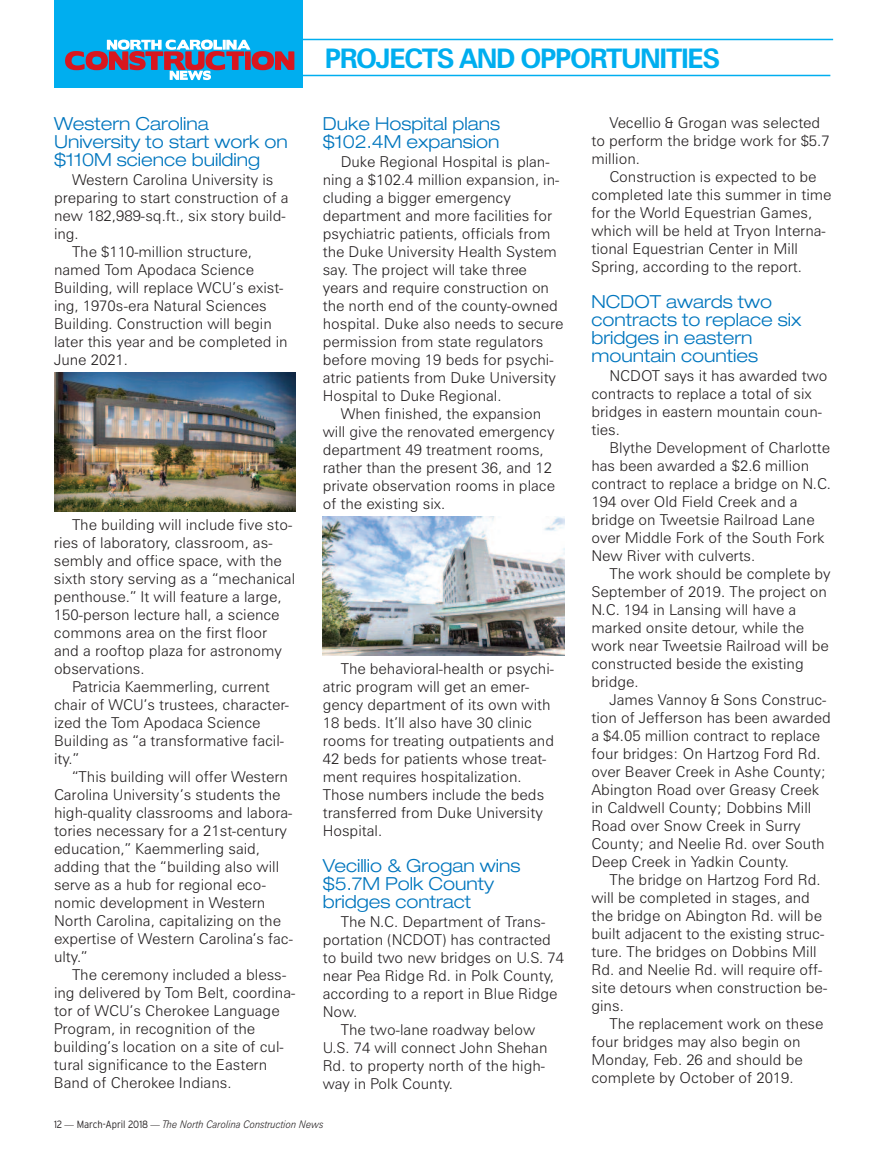
<style>
.page{position:relative;width:891px;height:1161px;background:#fff}
.page>*{position:absolute;margin:0;border:0;box-sizing:border-box;transform-origin:0 0}
.t1{font:700 27px "Zurich BT";letter-spacing:-.05em;color:#00aeef}
.t2{font:300 expanded 18px/18px "Helvetica Neue";color:#0076be}
.t3{font:300 15px/18px "Zurich BT";color:#231f20}
.t4{font:italic 300 10.5px "Zurich BT";color:#231f20;scale:.9 1}
.s1{font-family:"Interstate";font-style:normal}
</style>
<div class="page">
<img style="left:54px;top:372px;width:242px;height:140px">
<img style="left:323px;top:516px;width:241px;height:140px">
<div style="left:54px;top:0;width:249px;height:87px;background:#00aeef"></div>
<svg style="left:65px;top:40px;width:229px;height:40px"></svg>
<hr style="left:300px;top:75px;width:530px;height:1px;background:#00aeef">
<hr style="left:300px;top:39px;width:533px;height:1px;background:#00aeef">
<p class="t2" style="left:54px;top:116px;width:235px">Western Carolina<br>University to start work on $110M science building</p>
<p class="t3" style="left:72px;top:172px;width:203px">Western Carolina University is</p>
<p class="t3" style="left:54px;top:190px;width:236px">preparing to start construction of a</p>
<p class="t3" style="left:54px;top:208px;width:233px">new 182,989-sq.ft., six story build-</p>
<p class="t3" style="left:54px;top:226px;width:26px">ing.</p>
<p class="t3" style="left:72px;top:244px;width:181px">The $110-million structure,</p>
<p class="t3" style="left:54px;top:262px;width:202px">named Tom Apodaca Science</p>
<p class="t3" style="left:54px;top:280px;width:231px">Building, will replace WCU’s exist-</p>
<p class="t3" style="left:54px;top:298px;width:214px">ing, 1970s-era Natural Sciences</p>
<p class="t3" style="left:54px;top:316px;width:219px">Building. Construction will begin</p>
<p class="t3" style="left:54px;top:334px;width:235px">later this year and be completed in</p>
<p class="t3" style="left:54px;top:352px;width:76px">June 2021.</p>
<p class="t3" style="left:72px;top:517px;width:222px">The building will include five sto-</p>
<p class="t3" style="left:54px;top:535px;width:220px">ries of laboratory, classroom, as-</p>
<p class="t3" style="left:54px;top:553px;width:229px">sembly and office space, with the</p>
<p class="t3" style="left:54px;top:571px;width:243px">sixth story serving as a “mechanical</p>
<p class="t3" style="left:54px;top:589px;width:229px">penthouse.” It will feature a large,</p>
<p class="t3" style="left:54px;top:607px;width:227px">150-person lecture hall, a science</p>
<p class="t3" style="left:54px;top:625px;width:215px">commons area on the first floor</p>
<p class="t3" style="left:54px;top:643px;width:230px">and a rooftop plaza for astronomy</p>
<p class="t3" style="left:54px;top:661px;width:92px">observations.</p>
<p class="t3" style="left:72px;top:679px;width:199px">Patricia Kaemmerling, current</p>
<p class="t3" style="left:54px;top:697px;width:237px">chair of WCU’s trustees, character-</p>
<p class="t3" style="left:54px;top:715px;width:208px">ized the Tom Apodaca Science</p>
<p class="t3" style="left:54px;top:733px;width:232px">Building as “a transformative facil-</p>
<p class="t3" style="left:54px;top:751px;width:27px">ity.”</p>
<p class="t3" style="left:72px;top:769px;width:217px">“This building will offer Western</p>
<p class="t3" style="left:54px;top:787px;width:228px">Carolina University’s students the</p>
<p class="t3" style="left:54px;top:805px;width:240px">high-quality classrooms and labora-</p>
<p class="t3" style="left:54px;top:823px;width:234px">tories necessary for a 21st-century</p>
<p class="t3" style="left:54px;top:841px;width:208px">education,” Kaemmerling said,</p>
<p class="t3" style="left:54px;top:859px;width:227px">adding that the “building also will</p>
<p class="t3" style="left:54px;top:877px;width:213px">serve as a hub for regional eco-</p>
<p class="t3" style="left:54px;top:895px;width:213px">nomic development in Western</p>
<p class="t3" style="left:54px;top:913px;width:228px">North Carolina, capitalizing on the</p>
<p class="t3" style="left:54px;top:931px;width:240px">expertise of Western Carolina’s fac-</p>
<p class="t3" style="left:54px;top:949px;width:35px">ulty.”</p>
<p class="t3" style="left:72px;top:967px;width:216px">The ceremony included a bless-</p>
<p class="t3" style="left:54px;top:985px;width:243px">ing delivered by Tom Belt, coordina-</p>
<p class="t3" style="left:54px;top:1003px;width:227px">tor of WCU’s Cherokee Language</p>
<p class="t3" style="left:54px;top:1021px;width:203px">Program, in recognition of the</p>
<p class="t3" style="left:54px;top:1039px;width:231px">building’s location on a site of cul-</p>
<p class="t3" style="left:54px;top:1057px;width:215px">tural significance to the Eastern</p>
<p class="t3" style="left:54px;top:1075px;width:179px">Band of Cherokee Indians.</p>
<h1 class="t1" style="left:325px;top:48px;width:397px">PROJECTS AND OPPORTUNITIES</h1>
<p class="t2" style="left:323px;top:116px;width:179px">Duke Hospital plans $102.4M expansion</p>
<p class="t3" style="left:323px;top:154px;width:242px;text-indent:18px">Duke Regional Hospital is plan&shy;ning a $102.4 million expansion, in&shy;cluding a bigger emergency department and more facilities for psychiatric patients, officials from the Duke University Health System say. The project will take three years and require construction on the north end of the county-owned hospital. Duke also needs to secure permission from state regulators before moving 19 beds for psychi&shy;atric patients from Duke University Hospital to Duke Regional.</p>
<p class="t3" style="left:323px;top:406px;width:234px;text-indent:18px">When finished, the expansion will give the renovated emergency department 49 treatment rooms, rather than the present 36, and 12 private observation rooms in place of the existing six.</p>
<p class="t3" style="left:323px;top:661px;width:233px;text-indent:18px">The behavioral-health or psychi&shy;atric program will get an emer&shy;gency department of its own with<br>18 beds. It’ll also have 30 clinic rooms for treating outpatients and<br>42 beds for patients whose treat&shy;ment requires hospitalization.<br>Those numbers include the beds transferred from Duke University<br>Hospital.</p>
<p class="t2" style="left:323px;top:858px;width:199px">Vecillio &amp; Grogan wins $5.7M Polk County bridges contract</p>
<p class="t3" style="left:341px;top:914px;width:206px">The N.C. Department of Trans-</p>
<p class="t3" style="left:323px;top:932px;width:230px">portation (NCDOT) has contracted</p>
<p class="t3" style="left:323px;top:950px;width:243px">to build two new bridges on U.S. 74</p>
<p class="t3" style="left:323px;top:968px;width:233px">near Pea Ridge Rd. in Polk County,</p>
<p class="t3" style="left:323px;top:986px;width:236px">according to a report in Blue Ridge</p>
<p class="t3" style="left:323px;top:1004px;width:36px">Now.</p>
<p class="t3" style="left:341px;top:1022px;width:196px">The two-lane roadway below</p>
<p class="t3" style="left:323px;top:1040px;width:226px">U.S. 74 will connect John Shehan</p>
<p class="t3" style="left:323px;top:1058px;width:224px">Rd. to property north of the high-</p>
<p class="t3" style="left:323px;top:1076px;width:132px">way in Polk County.</p>
<p class="t3" style="left:591px;top:115px;width:240px;text-indent:18px">Vecellio &amp; Grogan was selected to perform the bridge work for $5.7 million.</p>
<p class="t3" style="left:591px;top:169px;width:242px;text-indent:18px">Construction is expected to be completed late this summer in time for the World Equestrian Games, which will be held at Tryon Interna&shy;tional Equestrian Center in Mill Spring, according to the report.</p>
<p class="t2" style="left:591px;top:294px;width:212px">NCDOT awards two contracts to replace six bridges in eastern mountain counties</p>
<p class="t3" style="left:591px;top:368px;width:238px;text-indent:18px">NCDOT says it has awarded two contracts to replace a total of six bridges in eastern mountain coun&shy;ties.</p>
<p class="t3" style="left:591px;top:440px;width:241px;text-indent:18px">Blythe Development of Charlotte has been awarded a $2.6 million contract to replace a bridge on N.C.<br>194 over Old Field Creek and a bridge on Tweetsie Railroad Lane over Middle Fork of the South Fork<br>New River with culverts.</p>
<p class="t3" style="left:591px;top:566px;width:241px;text-indent:18px">The work should be complete by<br>September of 2019. The project on<br>N.C. 194 in Lansing will have a marked onsite detour, while the work near Tweetsie Railroad will be constructed beside the existing bridge.</p>
<p class="t3" style="left:591px;top:692px;width:241px;text-indent:18px">James Vannoy &amp; Sons Construc&shy;tion of Jefferson has been awarded a $4.05 million contract to replace four bridges: On Hartzog Ford Rd. over Beaver Creek in Ashe County;<br>Abington Road over Greasy Creek in Caldwell County; Dobbins Mill<br>Road over Snow Creek in Surry<br>County; and Neelie Rd. over South<br>Deep Creek in Yadkin County.</p>
<p class="t3" style="left:591px;top:872px;width:237px;text-indent:18px">The bridge on Hartzog Ford Rd. will be completed in stages, and the bridge on Abington Rd. will be built adjacent to the existing struc&shy;ture. The bridges on Dobbins Mill<br>Rd. and Neelie Rd. will require off&shy;site detours when construction be&shy;gins.</p>
<p class="t3" style="left:591px;top:1016px;width:234px;text-indent:18px">The replacement work on these four bridges may also begin on<br>Monday, Feb. 26 and should be complete by October of 2019.</p>
<p class="t4" style="left:54px;top:1120px;width:301px"><span class="s1">12</span> — <span class="s1">March-April 2018</span> — The North Carolina Construction News</p>
</div>
